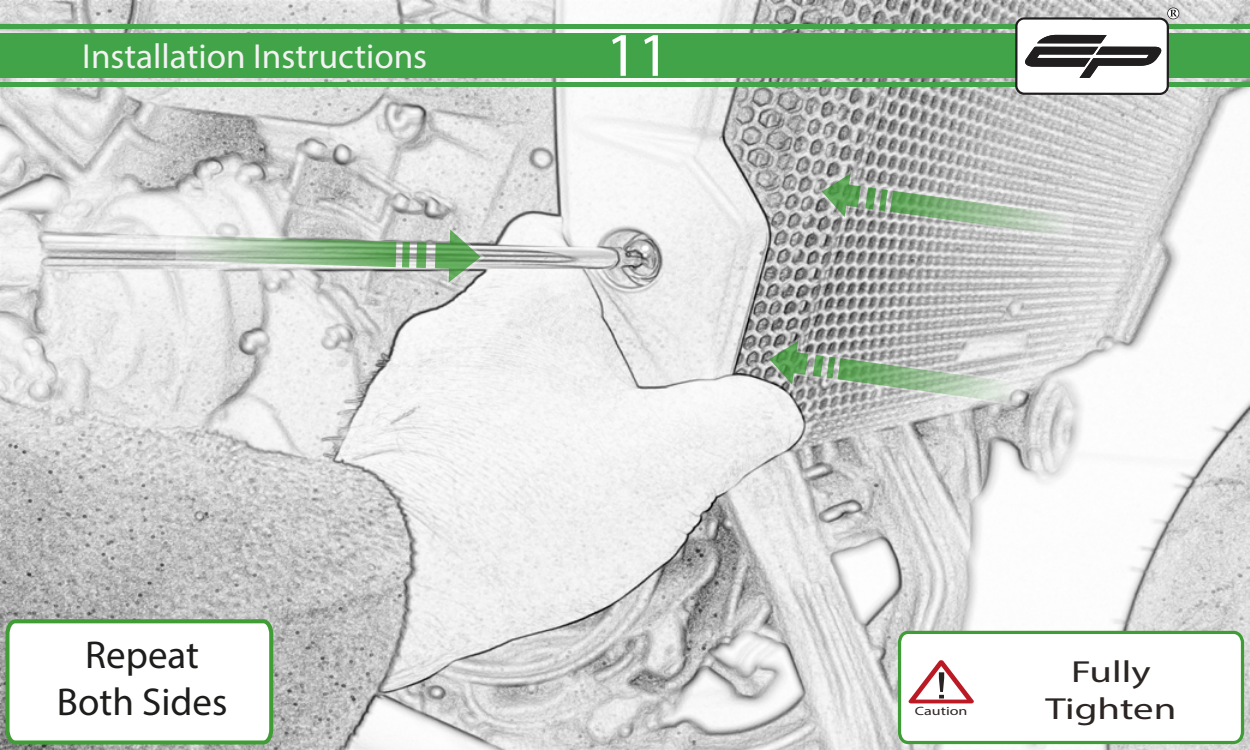
<style>
.page{position:relative;width:1250px;height:750px;background:#fff}
.page>*{position:absolute;margin:0;border:0;box-sizing:border-box;transform-origin:0 0}
.t1{font:62.5px "Myriad Pro";color:#fff}
.t2{font:39px/46.8px "Myriad Pro";color:#1d1d1b;text-align:center}
.t3{font:34.75px "Myriad Pro";color:#f2f2f2}
.t4{font:30.5px/36.8px "Myriad Pro";color:#2b2523;text-align:center;scale:1.33 1}
.t5{font:12px "Myriad Pro";color:#2b2523;scale:1.33 1}
</style>
<div class="page">
<img style="left:0;top:0;width:1250px;height:750px">
<div style="left:0;top:33px;width:1250px;height:45px;background:#42a448"></div>
<div style="left:0;top:82px;width:1250px;height:5px;background:#42a448"></div>
<hr style="left:0;top:25px;width:1250px;height:4px;background:#42a448">
<svg style="left:1168px;top:8px;width:11px;height:11px"></svg>
<svg style="left:1015px;top:10px;width:162px;height:85px"></svg>
<svg style="left:818px;top:170px;width:256px;height:69px;background:#adb9ac"></svg>
<svg style="left:766px;top:337px;width:256px;height:69px;background:#b0bdaf"></svg>
<svg style="left:175px;top:225px;width:310px;height:62px;background:#b9c9b7"></svg>
<svg style="left:3px;top:617px;width:272px;height:130px"></svg>
<svg style="left:896px;top:629px;width:350px;height:117px"></svg>
<svg style="left:908px;top:660px;width:66px;height:43px"></svg>
<p class="t3" style="left:82px;top:35px;width:346px">Installation Instructions</p>
<h1 class="t1" style="left:606px;top:16px;width:66px">11</h1>
<p class="t2" style="left:57px;top:631px;width:172px">Repeat<br>Both Sides</p>
<p class="t5" style="left:915px;top:703px;width:41px">Caution</p>
<p class="t4" style="left:1045px;top:653px;width:100px">Fully<br>Tighten</p>
</div>
